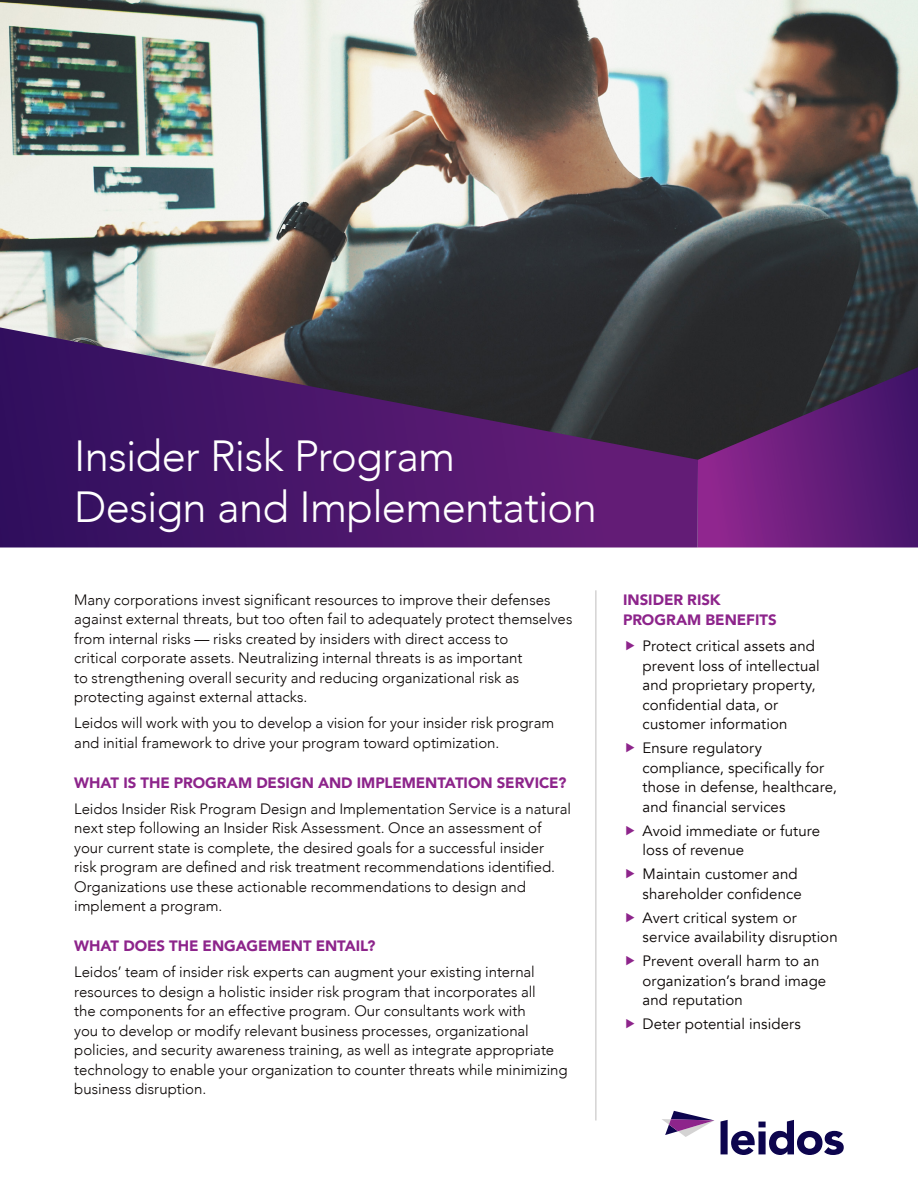
<style>
.page{position:relative;width:918px;height:1188px;background:#fff}
.page>*{position:absolute;margin:0;border:0;box-sizing:border-box;transform-origin:0 0}
.Header_Reverse{font:300 43.5px "Avenir";letter-spacing:-.015em;color:#fff}
.body{font:300 15px/19.5px "Avenir";color:#080302}
.t1{font:15px/19.5px "Avenir";letter-spacing:.005em;color:#080302}
.Sub-Head{font:900 15px/19.5px "Avenir";letter-spacing:-.005em;color:#8d248b}
</style>
<div class="page">
<svg style="left:721px;top:1120px;width:123px;height:35px"></svg>
<svg style="left:662px;top:1111px;width:52px;height:26px"></svg>
<img style="left:0;top:0;width:918px;height:367px">
<svg style="left:698px;top:367px;width:220px;height:181px;background:#562066"></svg>
<svg style="left:0;top:327px;width:698px;height:221px;background:#47245f"></svg>
<hr style="left:595px;top:590px;width:2px;height:531px;background:#d4d3d3">
<p class="Header_Reverse" style="left:74px;top:431px;width:383px">Insider Risk Program</p>
<p class="Header_Reverse" style="left:74px;top:481px;width:524px">Design and Implementation</p>
<p class="body" style="left:74px;top:590px;width:500px">Many corporations invest significant resources to improve their defenses against external threats, but too often fail to adequately protect themselves from internal risks — risks created by insiders with direct access to<br>critical corporate assets. Neutralizing internal threats is as important<br>to strengthening overall security and reducing organizational risk as protecting against external attacks.</p>
<p class="body" style="left:74px;top:714px;width:482px">Leidos will work with you to develop a vision for your insider risk program and initial framework to drive your program toward optimization.</p>
<p class="Sub-Head" style="left:74px;top:772px;width:494px">WHAT IS THE PROGRAM DESIGN AND IMPLEMENTATION SERVICE?</p>
<p class="body" style="left:74px;top:799px;width:498px">Leidos Insider Risk Program Design and Implementation Service is a natural next step following an Insider Risk Assessment. Once an assessment of your current state is complete, the desired goals for a successful insider<br>risk program are defined and risk treatment recommendations identified.<br>Organizations use these actionable recommendations to design and implement a program.</p>
<p class="Sub-Head" style="left:74px;top:936px;width:303px">WHAT DOES THE ENGAGEMENT ENTAIL?</p>
<p class="body" style="left:74px;top:963px;width:495px">Leidos’ team of insider risk experts can augment your existing internal resources to design a holistic insider risk program that incorporates all<br>the components for an effective program. Our consultants work with<br>you to develop or modify relevant business processes, organizational policies, and security awareness training, as well as integrate appropriate technology to enable your organization to counter threats while minimizing business disruption.</p>
<p class="Sub-Head" style="left:623px;top:590px;width:155px">INSIDER RISK<br>PROGRAM BENEFITS</p>
<p class="t1" style="left:643px;top:636px;width:179px">Protect critical assets and prevent loss of intellectual and proprietary property, confidential data, or customer information</p>
<p class="t1" style="left:643px;top:738px;width:196px">Ensure regulatory compliance, specifically for those in defense, healthcare, and financial services</p>
<p class="t1" style="left:643px;top:821px;width:179px">Avoid immediate or future loss of revenue</p>
<p class="t1" style="left:643px;top:864px;width:161px">Maintain customer and shareholder confidence</p>
<p class="t1" style="left:643px;top:908px;width:197px">Avert critical system or service availability disruption</p>
<p class="t1" style="left:643px;top:951px;width:185px">Prevent overall harm to an organization’s brand image and reputation</p>
<p class="t1" style="left:643px;top:1014px;width:160px">Deter potential insiders</p>
</div>
